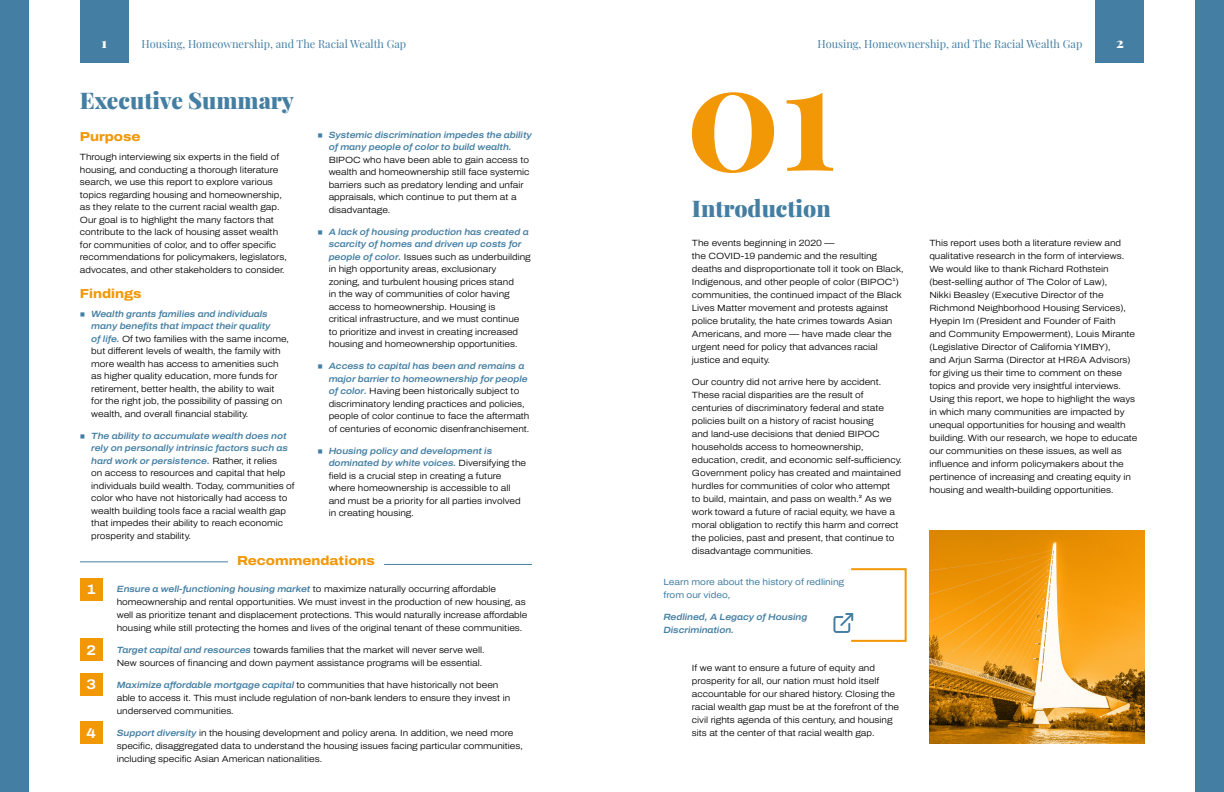
<style>
.page{position:relative;width:1224px;height:792px;background:#fff}
.page>*{position:absolute;margin:0;border:0;box-sizing:border-box;transform-origin:0 0}
.t1{font:700 148px "Playfair Display";color:#f29706}
.t2{font:900 23px "Playfair Display";color:#447fa3}
.t3{font:700 14px "Archivo Semi Expanded";color:#fff}
.t4{font:900 14px "Playfair Display";color:#fff}
.t5{font:800 13px "Archivo Semi Expanded";color:#f29706}
.t6{font:11px "Playfair Display";color:#447fa3}
.t7{font:300 9px/13px "Archivo Semi Expanded";color:#000}
.t8{font:italic 600 9px/12.5px "Archivo Semi Expanded";color:#447fa3}
.t9{font:9px/13px "Archivo Semi Expanded";color:#447fa3}
.s1{font-family:"Playfair Display";font-weight:900;font-size:10px;color:#447fa3}
.s2{font-weight:600;font-style:italic;color:#447fa3}
.s3{font-family:"Playfair Display";font-weight:900;font-style:normal;font-size:10px}
</style>
<div class="page">
<div style="left:80px;top:0;width:48px;height:63px;background:#447fa3"></div>
<div style="left:1096px;top:0;width:48px;height:63px;background:#447fa3"></div>
<div style="left:0;top:0;width:29px;height:792px;background:#447fa3"></div>
<div style="left:1195px;top:0;width:29px;height:792px;background:#447fa3"></div>
<hr style="left:384px;top:564px;width:148px;height:1px;background:#447fa3">
<hr style="left:80px;top:561px;width:148px;height:1px;background:#447fa3">
<div style="left:80px;top:578px;width:23px;height:23px;background:#f29706"></div>
<div style="left:80px;top:638px;width:23px;height:23px;background:#f29706"></div>
<div style="left:80px;top:673px;width:23px;height:23px;background:#f29706"></div>
<div style="left:80px;top:721px;width:23px;height:23px;background:#f29706"></div>
<div style="left:850px;top:568px;width:57px;height:74px;border:2px solid #f29706"></div>
<svg style="left:833px;top:613px;width:20px;height:20px"></svg>
<img style="left:929px;top:530px;width:215px;height:214px">
<h3 class="t4" style="left:101px;top:32px;width:7px">1</h3>
<p class="t6" style="left:142px;top:35px;width:266px">Housing, Homeownership, and The Racial Wealth Gap</p>
<p class="t6" style="left:818px;top:35px;width:266px">Housing, Homeownership, and The Racial Wealth Gap</p>
<h3 class="t4" style="left:1116px;top:32px;width:9px">2</h3>
<h2 class="t2" style="left:80px;top:82px;width:216px">Executive Summary</h2>
<h3 class="t5" style="left:80px;top:127px;width:62px">Purpose</h3>
<p class="t7" style="left:80px;top:151px;width:208px;line-height:12.5px">Through interviewing six experts in the field of housing, and conducting a thorough literature search, we use this report to explore various topics regarding housing and homeownership, as they relate to the current racial wealth gap.<br>Our goal is to highlight the many factors that contribute to the lack of housing asset wealth for communities of color, and to offer specific recommendations for policymakers, legislators, advocates, and other stakeholders to consider.</p>
<h3 class="t5" style="left:80px;top:283px;width:63px">Findings</h3>
<p class="t7" style="left:91px;top:307px;width:199px;line-height:12.5px;text-indent:-11px"><span class="s1">■</span> <span class="s2">Wealth grants families and individuals many benefits that impact their quality<br>of life.</span> Of two families with the same income, but different levels of wealth, the family with more wealth has access to amenities such as higher quality education, more funds for retirement, better health, the ability to wait<br>for the right job, the possibility of passing on wealth, and overall financial stability.</p>
<p class="t7" style="left:91px;top:429px;width:205px;line-height:12.5px;text-indent:-11px"><span class="s1">■</span> <span class="s2">The ability to accumulate wealth does not rely on personally intrinsic factors such as hard work or persistence.</span> Rather, it relies<br>on access to resources and capital that help individuals build wealth. Today, communities of color who have not historically had access to wealth building tools face a racial wealth gap that impedes their ability to reach economic prosperity and stability.</p>
<p class="t8" style="left:329px;top:128px;width:205px;text-indent:-11px"><span class="s3">■</span> Systemic discrimination impedes the ability of many people of color to build wealth.</p>
<p class="t7" style="left:329px;top:153px;width:202px;line-height:12.5px">BIPOC who have been able to gain access to wealth and homeownership still face systemic barriers such as predatory lending and unfair appraisals, which continue to put them at a disadvantage.</p>
<p class="t7" style="left:329px;top:225px;width:204px;line-height:12.5px;text-indent:-11px"><span class="s1">■</span> <span class="s2">A lack of housing production has created a scarcity of homes and driven up costs for people of color.</span> Issues such as underbuilding in high opportunity areas, exclusionary<br>zoning, and turbulent housing prices stand<br>in the way of communities of color having access to homeownership. Housing is<br>critical infrastructure, and we must continue<br>to prioritize and invest in creating increased housing and homeownership opportunities.</p>
<p class="t7" style="left:329px;top:360px;width:202px;line-height:12.5px;text-indent:-11px"><span class="s1">■</span> <span class="s2">Access to capital has been and remains a major barrier to homeownership for people of color.</span> Having been historically subject to discriminatory lending practices and policies, people of color continue to face the aftermath of centuries of economic disenfranchisement.</p>
<p class="t7" style="left:329px;top:444px;width:199px;line-height:12.5px;text-indent:-11px"><span class="s1">■</span> <span class="s2">Housing policy and development is dominated by white voices.</span> Diversifying the field is a crucial step in creating a future where homeownership is accessible to all and must be a priority for all parties involved in creating housing.</p>
<h3 class="t5" style="left:237px;top:551px;width:139px">Recommendations</h3>
<h3 class="t3" style="left:87px;top:579px;width:10px">1</h3>
<h3 class="t3" style="left:86px;top:639px;width:11px">2</h3>
<h3 class="t3" style="left:86px;top:674px;width:11px">3</h3>
<h3 class="t3" style="left:86px;top:722px;width:11px">4</h3>
<p class="t7" style="left:117px;top:582px;width:412px"><span class="s2">Ensure a well-functioning housing market</span> to maximize naturally occurring affordable homeownership and rental opportunities. We must invest in the production of new housing, as well as prioritize tenant and displacement protections. This would naturally increase affordable housing while still protecting the homes and lives of the original tenant of these communities.</p>
<p class="t7" style="left:117px;top:643px;width:369px"><span class="s2">Target capital and resources</span> towards families that the market will never serve well.<br>New sources of financing and down payment assistance programs will be essential.</p>
<p class="t7" style="left:117px;top:678px;width:395px"><span class="s2">Maximize affordable mortgage capital</span> to communities that have historically not been able to access it. This must include regulation of non-bank lenders to ensure they invest in underserved communities.</p>
<p class="t7" style="left:117px;top:726px;width:408px"><span class="s2">Support diversity</span> in the housing development and policy arena. In addition, we need more specific, disaggregated data to understand the housing issues facing particular communities, including specific Asian American nationalities.</p>
<h1 class="t1" style="left:685px;top:-1px;width:154px">01</h1>
<h2 class="t2" style="left:692px;top:190px;width:140px">Introduction</h2>
<p class="t7" style="left:692px;top:236px;width:213px">The events beginning in 2020 —<br>the COVID-19 pandemic and the resulting deaths and disproportionate toll it took on Black, Indigenous, and other people of color (BIPOC¹) communities, the continued impact of the Black Lives Matter movement and protests against police brutality, the hate crimes towards Asian Americans, and more — have made clear the urgent need for policy that advances racial justice and equity.</p>
<p class="t7" style="left:692px;top:375px;width:211px">Our country did not arrive here by accident.<br>These racial disparities are the result of centuries of discriminatory federal and state policies built on a history of racist housing<br>and land-use decisions that denied BIPOC households access to homeownership, education, credit, and economic self-sufficiency.<br>Government policy has created and maintained hurdles for communities of color who attempt<br>to build, maintain, and pass on wealth.² As we work toward a future of racial equity, we have a moral obligation to rectify this harm and correct the policies, past and present, that continue to disadvantage communities.</p>
<p class="t9" style="left:663px;top:575px;width:182px">Learn more about the history of redlining from our video,</p>
<p class="t8" style="left:663px;top:610px;width:146px;line-height:13px">Redlined, A Legacy of Housing<br>Discrimination.</p>
<p class="t7" style="left:692px;top:661px;width:209px">If we want to ensure a future of equity and prosperity for all, our nation must hold itself accountable for our shared history. Closing the racial wealth gap must be at the forefront of the civil rights agenda of this century, and housing sits at the center of that racial wealth gap.</p>
<p class="t7" style="left:929px;top:236px;width:210px">This report uses both a literature review and qualitative research in the form of interviews.<br>We would like to thank Richard Rothstein (best-selling author of The Color of Law),<br>Nikki Beasley (Executive Director of the Richmond Neighborhood Housing Services), Hyepin Im (President and Founder of Faith<br>and Community Empowerment), Louis Mirante (Legislative Director of California YIMBY),<br>and Arjun Sarma (Director at HR&amp;A Advisors) for giving us their time to comment on these topics and provide very insightful interviews.<br>Using this report, we hope to highlight the ways in which many communities are impacted by unequal opportunities for housing and wealth building. With our research, we hope to educate our communities on these issues, as well as influence and inform policymakers about the pertinence of increasing and creating equity in housing and wealth-building opportunities.</p>
</div>
